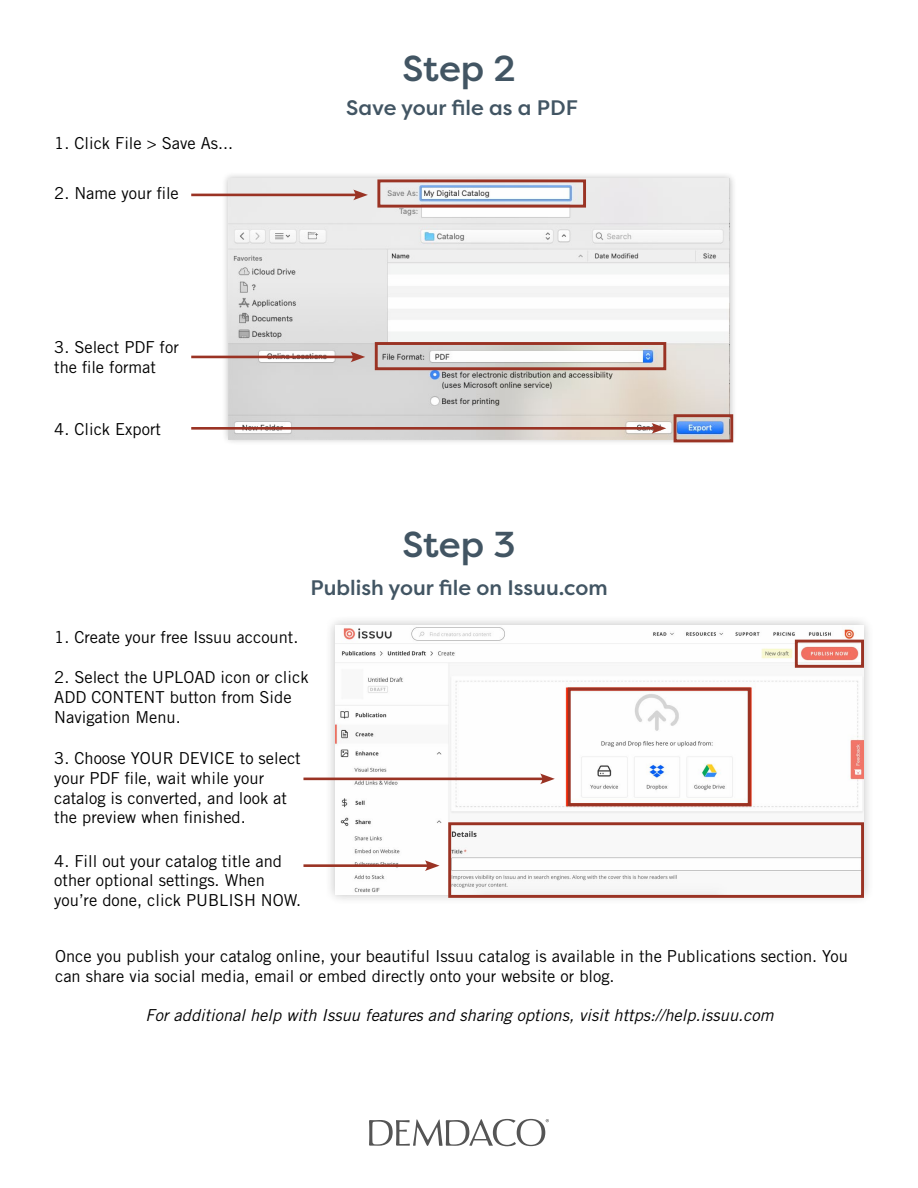
<style>
.page{position:relative;width:918px;height:1188px;background:#fff}
.page>*{position:absolute;margin:0;border:0;box-sizing:border-box;transform-origin:0 0}
.t1{font:500 36px "Filson Pro";color:#425563}
.t2{font:500 21px "Filson Pro";color:#425563}
.t3{font:16.5px/19.8px "Trade Gothic LT Std";color:#000}
.t4{font:italic 16.5px "Trade Gothic LT Std";color:#000}
</style>
<div class="page">
<div style="left:325px;top:615px;width:550px;height:290px;background:#000;opacity:.25"></div>
<img style="left:335px;top:625px;width:529px;height:270px">
<div style="left:221px;top:172px;width:516px;height:274px;background:#000;opacity:.25"></div>
<img style="left:228px;top:179px;width:502px;height:260px">
<div style="left:377px;top:179px;width:209px;height:29px;border:3px solid #9a3324"></div>
<div style="left:375px;top:342px;width:291px;height:28px;border:3px solid #9a3324"></div>
<div style="left:568px;top:688px;width:183px;height:118px;border:3px solid #9a3324"></div>
<div style="left:448px;top:822px;width:416px;height:76px;border:3px solid #9a3324"></div>
<div style="left:795px;top:640px;width:69px;height:28px;border:3px solid #9a3324"></div>
<div style="left:674px;top:414px;width:59px;height:28px;border:3px solid #9a3324"></div>
<hr style="left:191px;top:194px;width:167px;height:2px;background:#9a3324">
<svg style="left:353px;top:190px;width:15px;height:10px"></svg>
<hr style="left:191px;top:356px;width:164px;height:2px;background:#9a3324">
<svg style="left:351px;top:352px;width:14px;height:10px"></svg>
<hr style="left:303px;top:778px;width:242px;height:2px;background:#9a3324">
<svg style="left:540px;top:773px;width:15px;height:11px"></svg>
<hr style="left:303px;top:864px;width:127px;height:3px;background:#9a3324">
<svg style="left:425px;top:860px;width:15px;height:11px"></svg>
<hr style="left:191px;top:427px;width:465px;height:3px;background:#9a3324">
<svg style="left:652px;top:423px;width:14px;height:11px"></svg>
<svg style="left:369px;top:1119px;width:180px;height:27px"></svg>
<h1 class="t1" style="left:403px;top:43px;width:114px">Step 2</h1>
<p class="t3" style="left:54px;top:133px;width:180px">1. Click File &gt; Save As...</p>
<p class="t3" style="left:54px;top:183px;width:126px">2. Name your file</p>
<p class="t2" style="left:346px;top:93px;width:233px">Save your file as a PDF</p>
<p class="t3" style="left:54px;top:337px;width:126px">3. Select PDF for the file format</p>
<p class="t3" style="left:54px;top:419px;width:108px">4. Click Export</p>
<p class="t3" style="left:54px;top:627px;width:246px">1. Create your free Issuu account.</p>
<h1 class="t1" style="left:402px;top:520px;width:115px">Step 3</h1>
<p class="t2" style="left:310px;top:573px;width:299px">Publish your file on Issuu.com</p>
<p class="t3" style="left:54px;top:667px;width:256px">2. Select the UPLOAD icon or click<br>ADD CONTENT button from Side<br>Navigation Menu.</p>
<p class="t3" style="left:54px;top:748px;width:248px">3. Choose YOUR DEVICE to select your PDF file, wait while your catalog is converted, and look at the preview when finished.</p>
<p class="t3" style="left:54px;top:851px;width:248px">4. Fill out your catalog title and other optional settings. When you’re done, click PUBLISH NOW.</p>
<p class="t3" style="left:55px;top:946px;width:794px">Once you publish your catalog online, your beautiful Issuu catalog is available in the Publications section. You can share via social media, email or embed directly onto your website or blog.</p>
<p class="t4" style="left:146px;top:1005px;width:629px">For additional help with Issuu features and sharing options, visit https://help.issuu.com</p>
</div>
